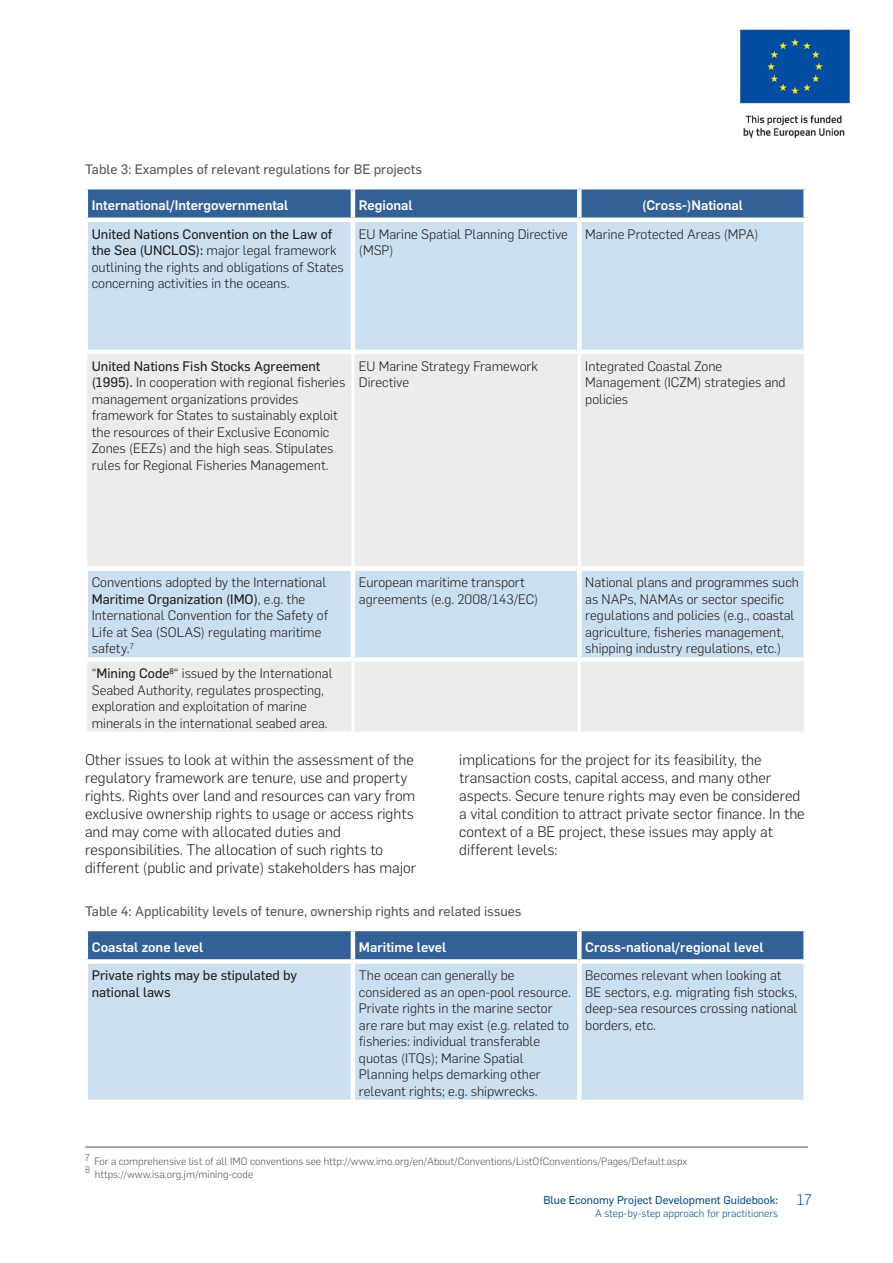
<style>
.page{position:relative;width:893px;height:1263px;background:#fff}
.page>*{position:absolute;margin:0;border:0;box-sizing:border-box;transform-origin:0 0}
.t1{font:300 15px/18px "Flama";color:#231f20}
.t2{font:300 13.5px/16.5px "Flama";color:#231f20}
.t3{font:13.5px/16.5px "Flama Basic";color:#231f20}
.t4{font:13.5px "Flama Basic";color:#57585a}
.t5{font:500 13.5px "Flama";color:#fff}
.t6{font:11.25px "Flama Basic";color:#0d538b}
.t7{font:300 10.5px/12.6px "Flama";color:#57585a}
.t8{font:300 10.5px "Flama";color:#0d538b}
.s1{font-family:"Flama Basic";font-weight:400}
.s2{font-family:"Flama";font-weight:300}
.s3{font-family:"Flama";font-weight:300;font-size:15px}
</style>
<div class="page">
<img style="left:740px;top:29px;width:110px;height:110px">
<div style="left:88px;top:189px;width:715px;height:28px;background:#336196"></div>
<div style="left:88px;top:222px;width:715px;height:127px;background:#cadff0"></div>
<svg style="left:87px;top:354px;width:717px;height:377px;background:#e4e8ee"></svg>
<hr style="left:351px;top:354px;width:3px;height:212px;background:#fff">
<hr style="left:578px;top:354px;width:3px;height:212px;background:#fff">
<hr style="left:351px;top:662px;width:3px;height:69px;background:#fff">
<hr style="left:578px;top:662px;width:3px;height:69px;background:#fff">
<hr style="left:351px;top:222px;width:4px;height:127px;background:#fff">
<div style="left:577px;top:222px;width:5px;height:127px;background:#fff"></div>
<div style="left:579px;top:566px;width:229px;height:5px;background:#fff"></div>
<div style="left:803px;top:571px;width:5px;height:86px;background:#fff"></div>
<div style="left:579px;top:657px;width:229px;height:5px;background:#fff"></div>
<div style="left:353px;top:566px;width:226px;height:5px;background:#fff"></div>
<div style="left:577px;top:571px;width:5px;height:86px;background:#fff"></div>
<div style="left:353px;top:657px;width:226px;height:5px;background:#fff"></div>
<div style="left:84px;top:566px;width:269px;height:5px;background:#fff"></div>
<hr style="left:84px;top:571px;width:4px;height:86px;background:#fff">
<hr style="left:351px;top:571px;width:4px;height:86px;background:#fff">
<div style="left:84px;top:657px;width:269px;height:5px;background:#fff"></div>
<hr style="left:351px;top:189px;width:4px;height:28px;background:#fff">
<div style="left:577px;top:189px;width:5px;height:28px;background:#fff"></div>
<div style="left:88px;top:931px;width:715px;height:28px;background:#336196"></div>
<div style="left:88px;top:964px;width:715px;height:135px;background:#cadff0"></div>
<hr style="left:351px;top:964px;width:4px;height:135px;background:#fff">
<div style="left:577px;top:964px;width:5px;height:135px;background:#fff"></div>
<hr style="left:351px;top:931px;width:4px;height:28px;background:#fff">
<div style="left:577px;top:931px;width:5px;height:28px;background:#fff"></div>
<hr style="left:85px;top:1147px;width:723px;height:1px;background:#57585a">
<p class="t4" style="left:85px;top:160px;width:338px">Table 3: Examples of relevant regulations for BE projects</p>
<p class="t5" style="left:92px;top:195px;width:198px">International/Intergovernmental</p>
<p class="t5" style="left:359px;top:195px;width:55px">Regional</p>
<p class="t5" style="left:642px;top:195px;width:102px">(Cross-)National</p>
<p class="t3" style="left:92px;top:225px;width:242px">United Nations Convention on the Law of</p>
<p class="t2" style="left:92px;top:241px;width:254px"><span class="s1">the Sea (UNCLOS):</span> major legal framework outlining the rights and obligations of States concerning activities in the oceans.</p>
<p class="t2" style="left:359px;top:225px;width:210px">EU Marine Spatial Planning Directive (MSP)</p>
<p class="t2" style="left:585px;top:225px;width:175px">Marine Protected Areas (MPA)</p>
<p class="t3" style="left:92px;top:357px;width:230px">United Nations Fish Stocks Agreement</p>
<p class="t2" style="left:92px;top:373px;width:255px"><span class="s1">(1995).</span> In cooperation with regional fisheries management organizations provides framework for States to sustainably exploit the resources of their Exclusive Economic Zones (EEZs) and the high seas. Stipulates rules for Regional Fisheries Management.</p>
<p class="t2" style="left:359px;top:357px;width:181px">EU Marine Strategy Framework<br>Directive</p>
<p class="t2" style="left:585px;top:357px;width:202px">Integrated Coastal Zone<br>Management (ICZM) strategies and policies</p>
<p class="t2" style="left:92px;top:574px;width:236px">Conventions adopted by the International</p>
<p class="t3" style="left:92px;top:590px;width:215px">Maritime Organization (IMO)<span class="s2">, e.g. the</span></p>
<p class="t2" style="left:92px;top:607px;width:238px">International Convention for the Safety of<br>Life at Sea (SOLAS) regulating maritime safety.<sup>7</sup></p>
<p class="t2" style="left:92px;top:664px;width:242px">“<span class="s1">Mining Code</span><sup>8</sup>“ issued by the International Seabed Authority, regulates prospecting, exploration and exploitation of marine minerals in the international seabed area.</p>
<p class="t2" style="left:359px;top:574px;width:181px">European maritime transport agreements (e.g. 2008/143/EC)</p>
<p class="t2" style="left:585px;top:574px;width:215px">National plans and programmes such as NAPs, NAMAs or sector specific regulations and policies (e.g., coastal agriculture, fisheries management, shipping industry regulations, etc.)</p>
<p class="t1" style="left:85px;top:750px;width:333px">Other issues to look at within the assessment of the regulatory framework are tenure, use and property rights. Rights over land and resources can vary from exclusive ownership rights to usage or access rights and may come with allocated duties and responsibilities. The allocation of such rights to different (public and private) stakeholders has major</p>
<p class="t1" style="left:459px;top:750px;width:347px">implications for the project for its feasibility, the transaction costs, capital access, and many other aspects. Secure tenure rights may even be considered a vital condition to attract private sector finance. In the context of a BE project, these issues may apply at different levels:</p>
<p class="t4" style="left:85px;top:902px;width:438px">Table 4: Applicability levels of tenure, ownership rights and related issues</p>
<p class="t5" style="left:92px;top:937px;width:113px">Coastal zone level</p>
<p class="t5" style="left:359px;top:937px;width:89px">Maritime level</p>
<p class="t5" style="left:585px;top:937px;width:180px">Cross-national/regional level</p>
<p class="t3" style="left:92px;top:966px;width:207px">Private rights may be stipulated by national laws</p>
<p class="t2" style="left:359px;top:966px;width:213px">The ocean can generally be considered as an open-pool resource.<br>Private rights in the marine sector are rare but may exist (e.g. related to fisheries: individual transferable quotas (ITQs); Marine Spatial Planning helps demarking other relevant rights; e.g. shipwrecks.</p>
<p class="t2" style="left:585px;top:966px;width:214px">Becomes relevant when looking at<br>BE sectors, e.g. migrating fish stocks, deep-sea resources crossing national borders, etc.</p>
<p class="t7" style="left:85px;top:1155px;width:604px"><sup>7</sup> For a comprehensive list of all IMO conventions see http://www.imo.org/en/About/Conventions/ListOfConventions/Pages/Default.aspx<br><sup>8</sup> https://www.isa.org.jm/mining-code</p>
<p class="t6" style="left:543px;top:1192px;width:270px">Blue Economy Project Development Guidebook: <span class="s3">17</span></p>
<p class="t8" style="left:595px;top:1206px;width:185px">A step-by-step approach for practitioners</p>
</div>
